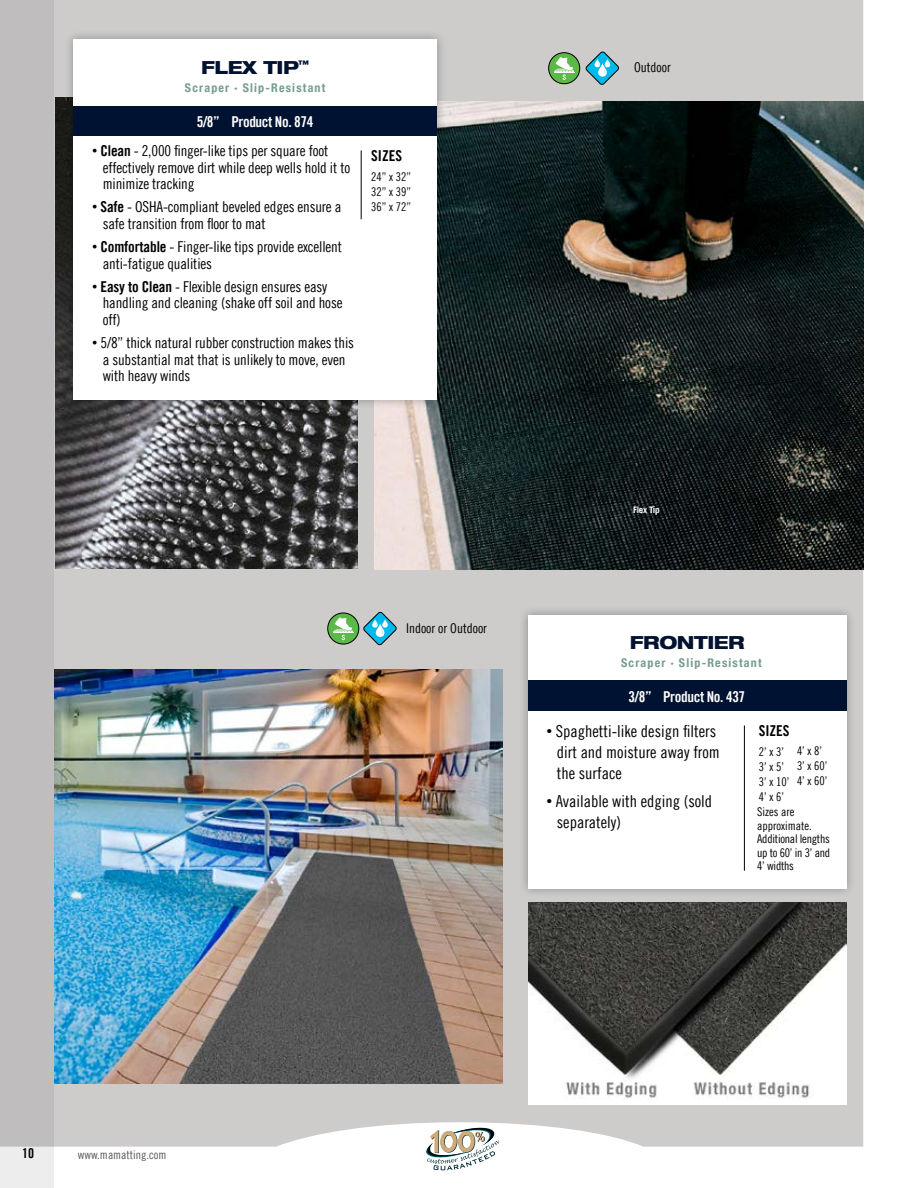
<style>
.page{position:relative;width:918px;height:1188px;background:#fff}
.page>*{position:absolute;margin:0;border:0;box-sizing:border-box;transform-origin:0 0}
.t1{font:800 expanded 18px "Helvetica Neue LT Pro";letter-spacing:-.025em;color:#001231}
.t2{font:16.5px/21px "Trade Gothic LT Pro Cn 18";color:#000}
.t3{font:15px/16.5px "Trade Gothic LT Pro Cn 18";letter-spacing:-.01em;color:#000}
.t4{font:15px "Trade Gothic LT Pro Bd Cn 20";letter-spacing:-.025em;color:#fff}
.t5{font:15px "Trade Gothic LT Pro Bd Cn 20";color:#000}
.t6{font:13.5px "Trade Gothic LT Pro Cn 18";color:#000}
.t7{font:13.5px "Trade Gothic LT Pro Bd Cn 20";color:#000}
.t8{font:12px/15px "Trade Gothic LT Pro Cn 18";letter-spacing:-.02em;color:#000}
.t9{font:700 condensed 12px "Helvetica Neue LT Pro";letter-spacing:.1em;color:#759c8f}
.t10{font:12px "Trade Gothic LT Pro Cn 18";color:#58595b}
.t11{font:700 9px "Trade Gothic LT Pro";letter-spacing:-.03em;color:#fff}
.s1{font-family:"Arial"}
.s2{font-family:"Trade Gothic LT Pro Bd Cn 20"}
</style>
<div class="page">
<div style="left:54px;top:0;width:809px;height:1147px;background:#cecccb"></div>
<div style="left:0;top:0;width:54px;height:1188px;background:#bfbdbd"></div>
<img style="left:55px;top:97px;width:302px;height:472px">
<img style="left:374px;top:101px;width:490px;height:468px">
<svg style="left:426px;top:1126px;width:73px;height:44px"></svg>
<div style="left:64px;top:29px;width:382px;height:380px;background:#000;opacity:.3"></div>
<div style="left:73px;top:39px;width:363px;height:361px;background:#fff"></div>
<div style="left:73px;top:106px;width:364px;height:30px;background:#001231"></div>
<hr style="left:361px;top:150px;width:1px;height:69px;background:#000">
<div style="left:518px;top:605px;width:338px;height:293px;background:#000;opacity:.3"></div>
<div style="left:528px;top:615px;width:319px;height:274px;background:#fff"></div>
<div style="left:528px;top:681px;width:319px;height:30px;background:#001231"></div>
<hr style="left:744px;top:725px;width:1px;height:146px;background:#000">
<svg style="left:549px;top:53px;width:31px;height:31px"></svg>
<div style="left:548px;top:52px;width:32px;height:32px;border:1px solid #000;border-radius:50%"></div>
<svg style="left:554px;top:57px;width:21px;height:23px"></svg>
<svg style="left:328px;top:613px;width:31px;height:31px"></svg>
<div style="left:327px;top:612px;width:32px;height:33px;border:1px solid #000;border-radius:50%"></div>
<svg style="left:333px;top:617px;width:21px;height:23px"></svg>
<img style="left:528px;top:903px;width:319px;height:202px">
<img style="left:55px;top:669px;width:448px;height:415px">
<svg style="left:584px;top:50px;width:36px;height:35px"></svg>
<svg style="left:362px;top:611px;width:36px;height:34px"></svg>
<p class="t1" style="left:201px;top:56px;width:109px">FLEX TIP<sup>™</sup></p>
<p class="t9" style="left:185px;top:80px;width:142px">Scraper · Slip-Resistant</p>
<p class="t4" style="left:197px;top:112px;width:118px">5/8” Product No. 874</p>
<p class="t3" style="left:103px;top:142px;width:249px;text-indent:-11px"><span class="s1">•</span> <span class="s2">Clean</span> - 2,000 finger-like tips per square foot effectively remove dirt while deep wells hold it to minimize tracking</p>
<p class="t3" style="left:103px;top:199px;width:240px;text-indent:-11px"><span class="s1">•</span> <span class="s2">Safe</span> - OSHA-compliant beveled edges ensure a safe transition from floor to mat</p>
<p class="t3" style="left:103px;top:238px;width:241px;text-indent:-11px"><span class="s1">•</span> <span class="s2">Comfortable</span> - Finger-like tips provide excellent anti-fatigue qualities</p>
<p class="t3" style="left:103px;top:278px;width:241px;text-indent:-11px"><span class="s1">•</span> <span class="s2">Easy to Clean</span> - Flexible design ensures easy handling and cleaning (shake off soil and hose off)</p>
<p class="t3" style="left:103px;top:334px;width:253px;text-indent:-11px"><span class="s1">•</span> 5/8” thick natural rubber construction makes this a substantial mat that is unlikely to move, even with heavy winds</p>
<p class="t5" style="left:371px;top:147px;width:32px">SIZES</p>
<p class="t8" style="left:371px;top:169px;width:41px;text-align:justify">24” x 32” 32” x 39” 36” x 72”</p>
<p class="t6" style="left:406px;top:621px;width:82px">Indoor or Outdoor</p>
<p class="t6" style="left:634px;top:59px;width:38px">Outdoor</p>
<p class="t11" style="left:633px;top:504px;width:28px">Flex Tip</p>
<p class="t1" style="left:630px;top:631px;width:116px">FRONTIER</p>
<p class="t9" style="left:621px;top:655px;width:142px">Scraper · Slip-Resistant</p>
<p class="t4" style="left:629px;top:687px;width:118px">3/8” Product No. 437</p>
<p class="t2" style="left:557px;top:720px;width:165px;text-indent:-10px"><span class="s1">•</span> Spaghetti-like design filters dirt and moisture away from the surface</p>
<p class="t2" style="left:557px;top:790px;width:157px;text-indent:-10px"><span class="s1">•</span> Available with edging (sold separately)</p>
<p class="t5" style="left:759px;top:722px;width:32px">SIZES</p>
<p class="t8" style="left:759px;top:744px;width:32px">2’ x 3’<br>3’ x 5’<br>3’ x 10’<br>4’ x 6’</p>
<p class="t8" style="left:797px;top:743px;width:32px">4’ x 8’<br>3’ x 60’<br>4’ x 60’</p>
<p class="t8" style="left:757px;top:805px;width:74px;line-height:13.5px">Sizes are approximate.<br>Additional lengths up to 60’ in 3’ and<br>4’ widths</p>
<p class="t7" style="left:22px;top:1145px;width:13px">10</p>
<p class="t10" style="left:78px;top:1147px;width:90px">www.mamatting.com</p>
</div>
